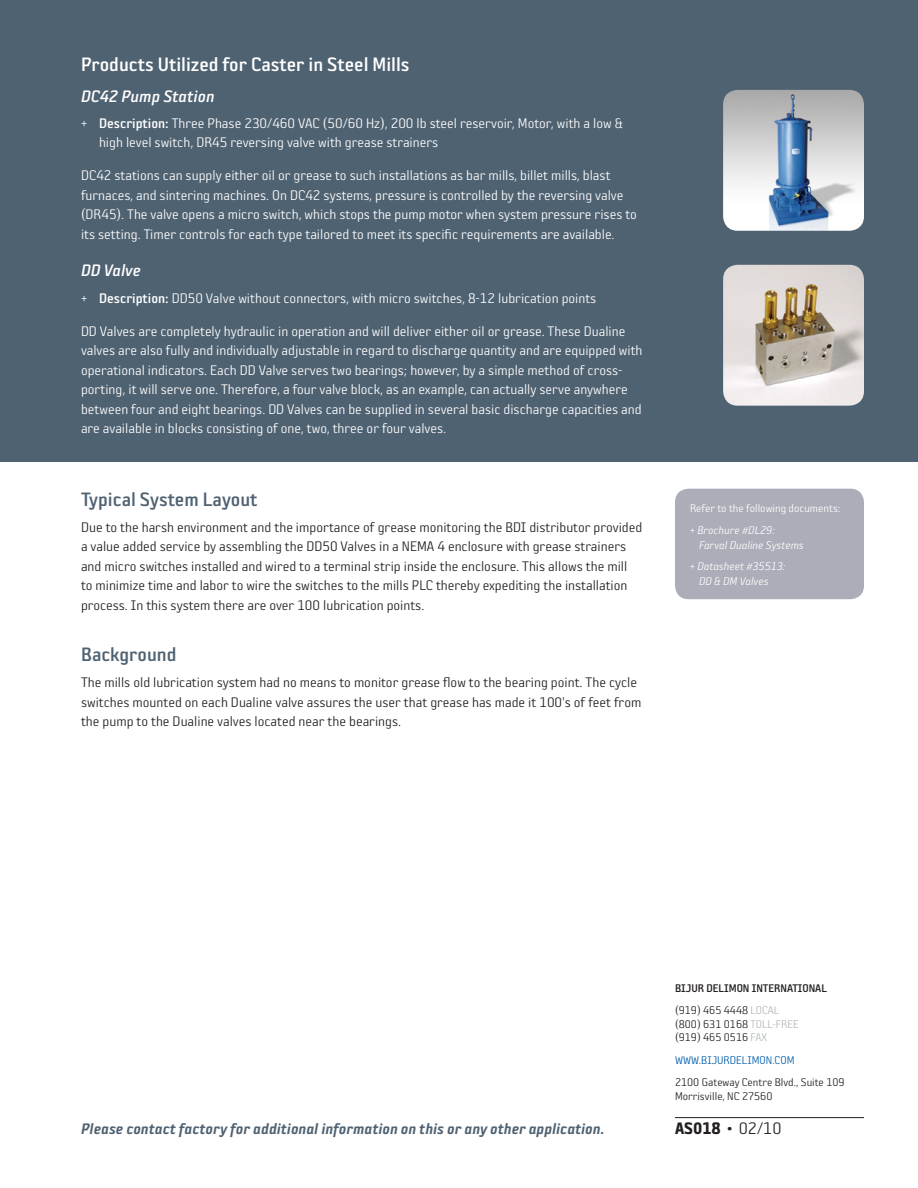
<style>
.page{position:relative;width:918px;height:1188px;background:#fff}
.page>*{position:absolute;margin:0;border:0;box-sizing:border-box;transform-origin:0 0}
._03-Header{font:21px "Sophisto C Gauge";color:#fff}
._03-Header-2{font:21px "Sophisto C Gauge";color:#4f6272}
._04-Subheader{font:18px "Sophisto C Italic";color:#fff}
.t1{font:18px "Sophisto E Gauge";color:#231f20}
._03-Header-3{font:16.5px "Sophisto D Italic";color:#4f6272}
._05-Content{font:15px/19.5px "Sophisto A Gauge";color:#fff}
._05-Content-2{font:15px/19.5px "Sophisto A Gauge";color:#231f20}
._06-Bullets{font:15px/19.5px "Sophisto A Gauge";color:#fff}
.t2{font:12px/13.5px "Sophisto A Gauge";color:#231f20}
._06-Bullets-2{font:12px/15px "Sophisto A Italic";color:#fff}
._10-Table-Caption{font:12px "Sophisto A Gauge";color:#fff}
.t3{font:12px "Sophisto C Gauge";color:#231f20}
.t4{font:12px "Sophisto A Gauge";color:#015dab}
.s1{font-family:"Sophisto C Gauge"}
.s2{font-family:"Sophisto A Gauge"}
.s3{color:#b2b7bb}
</style>
<div class="page">
<hr style="left:675px;top:1117px;width:189px;height:1px;background:#231f20">
<div style="left:675px;top:489px;width:189px;height:110px;background:#abaeb8;border-radius:14px"></div>
<div style="left:0;top:0;width:918px;height:462px;background:#4f6272"></div>
<img style="left:723px;top:90px;width:141px;height:141px">
<img style="left:723px;top:265px;width:141px;height:141px">
<p class="_03-Header" style="left:81px;top:52px;width:330px">Products Utilized for Caster in Steel Mills</p>
<p class="_04-Subheader" style="left:81px;top:86px;width:135px">DC42 Pump Station</p>
<p class="_06-Bullets" style="left:99px;top:113px;width:525px;text-indent:-18px">+ <span class="s1">Description:</span> Three Phase 230/460 VAC (50/60 Hz), 200 lb steel reservoir, Motor, with a low &amp; high level switch, DR45 reversing valve with grease strainers</p>
<p class="_05-Content" style="left:81px;top:165px;width:558px">DC42 stations can supply either oil or grease to such installations as bar mills, billet mills, blast furnaces, and sintering machines. On DC42 systems, pressure is controlled by the reversing valve (DR45). The valve opens a micro switch, which stops the pump motor when system pressure rises to its setting. Timer controls for each type tailored to meet its specific requirements are available.</p>
<p class="_04-Subheader" style="left:81px;top:260px;width:61px">DD Valve</p>
<p class="_06-Bullets" style="left:81px;top:288px;width:517px">+ <span class="s1">Description:</span> DD50 Valve without connectors, with micro switches, 8-12 lubrication points</p>
<p class="_05-Content" style="left:81px;top:321px;width:563px">DD Valves are completely hydraulic in operation and will deliver either oil or grease. These Dualine valves are also fully and individually adjustable in regard to discharge quantity and are equipped with operational indicators. Each DD Valve serves two bearings; however, by a simple method of cross&shy;porting, it will serve one. Therefore, a four valve block, as an example, can actually serve anywhere between four and eight bearings. DD Valves can be supplied in several basic discharge capacities and are available in blocks consisting of one, two, three or four valves.</p>
<p class="_03-Header-2" style="left:81px;top:487px;width:178px">Typical System Layout</p>
<p class="_05-Content-2" style="left:81px;top:517px;width:563px">Due to the harsh environment and the importance of grease monitoring the BDI distributor provided a value added service by assembling the DD50 Valves in a NEMA 4 enclosure with grease strainers and micro switches installed and wired to a terminal strip inside the enclosure. This allows the mill to minimize time and labor to wire the switches to the mills PLC thereby expediting the installation process. In this system there are over 100 lubrication points.</p>
<p class="_03-Header-2" style="left:81px;top:642px;width:97px">Background</p>
<p class="_05-Content-2" style="left:81px;top:672px;width:562px">The mills old lubrication system had no means to monitor grease flow to the bearing point. The cycle switches mounted on each Dualine valve assures the user that grease has made it 100's of feet from the pump to the Dualine valves located near the bearings.</p>
<p class="_10-Table-Caption" style="left:690px;top:501px;width:152px">Refer to the following documents:</p>
<p class="_06-Bullets-2" style="left:699px;top:522px;width:106px;text-indent:-9px"><span class="s2">+</span> Brochure #DL29:<br>Farval Dualine Systems</p>
<p class="_06-Bullets-2" style="left:699px;top:559px;width:88px;text-indent:-9px"><span class="s2">+</span> Datasheet #35513:<br>DD &amp; DM Valves</p>
<p class="t3" style="left:675px;top:981px;width:153px">BIJUR DELIMON INTERNATIONAL</p>
<p class="t2" style="left:675px;top:1003px;width:125px">(919) 465 4448 <span class="s3">LOCAL </span>(800) 631 0168 <span class="s3">TOLL-FREE </span>(919) 465 0516 <span class="s3">FAX</span></p>
<p class="t4" style="left:675px;top:1053px;width:56px">www.bijurdel</p>
<p class="t4" style="left:747px;top:1053px;width:35px">imon.coM</p>
<p class="t2" style="left:675px;top:1075px;width:171px">2100 Gateway Centre Blvd., Suite 109<br>Morrisville, NC 27560</p>
<p class="_03-Header-3" style="left:81px;top:1119px;width:525px">Please contact factory for additional information on this or any other application.</p>
<p class="t1" style="left:675px;top:1118px;width:108px">AS018 • <span class="s2">02/10</span></p>
</div>
